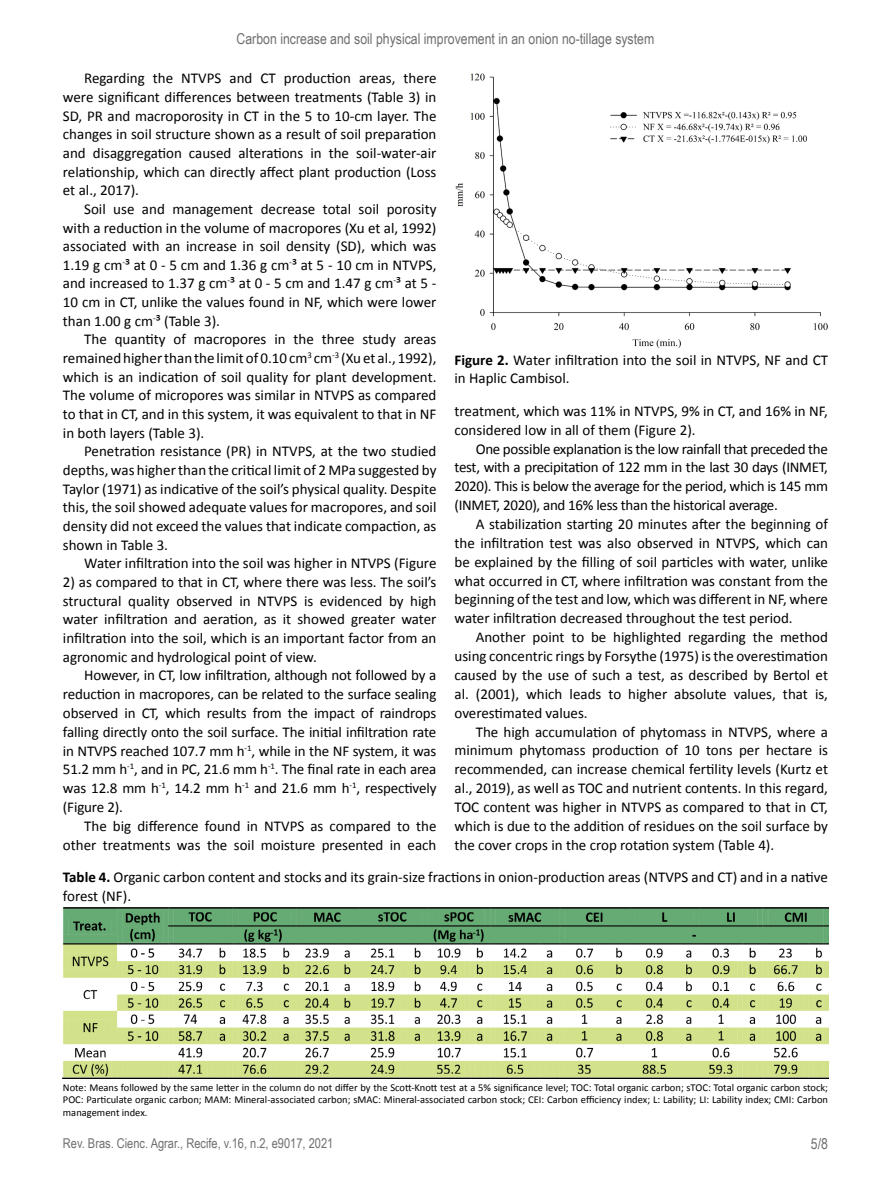
<style>
.page{position:relative;width:891px;height:1188px;background:#fff}
.page>*{position:absolute;margin:0;border:0;box-sizing:border-box;transform-origin:0 0}
.t1{font:15px/18.6px "Calibri";color:#000;text-align:justify}
.t2{font:15px "Arial Narrow";color:#706f6f}
.t3{font:13.5px "Arial Narrow";color:#706f6f}
.t4{font:10.5px/12.6px "Calibri";color:#000;text-align:justify}
.s1{font-weight:700}
</style>
<div class="page">
<img style="left:63px;top:907px;width:765px;height:172px">
<img style="left:455px;top:73px;width:373px;height:276px">
<p class="t2" style="left:237px;top:28px;width:419px">Carbon increase and soil physical improvement in an onion no-tillage system</p>
<p class="t1" style="left:63px;top:69px;width:375px;text-indent:21px">Regarding the NTVPS and CT production areas, there were significant differences between treatments (Table 3) in SD, PR and macroporosity in CT in the 5 to 10-cm layer. The changes in soil structure shown as a result of soil preparation and disaggregation caused alterations in the soil-water-air relationship, which can directly affect plant production (Loss et al., 2017).</p>
<p class="t1" style="left:63px;top:200px;width:375px;text-indent:21px">Soil use and management decrease total soil porosity with a reduction in the volume of macropores (Xu et al, 1992) associated with an increase in soil density (SD), which was 1.19 g cm<sup>-</sup>³ at 0 - 5 cm and 1.36 g cm<sup>-</sup>³ at 5 - 10 cm in NTVPS, and increased to 1.37 g cm<sup>-</sup>³ at 0 - 5 cm and 1.47 g cm<sup>-</sup>³ at 5 - 10 cm in CT, unlike the values found in NF, which were lower than 1.00 g cm<sup>-</sup>³ (Table 3).</p>
<p class="t1" style="left:63px;top:330px;width:375px;text-indent:21px">The quantity of macropores in the three study areas remained higher than the limit of 0.10 cm<sup>3</sup> cm<sup>-3</sup> (Xu et al., 1992), which is an indication of soil quality for plant development.<br>The volume of micropores was similar in NTVPS as compared to that in CT, and in this system, it was equivalent to that in NF in both layers (Table 3).</p>
<p class="t1" style="left:63px;top:442px;width:375px;text-indent:21px">Penetration resistance (PR) in NTVPS, at the two studied depths, was higher than the critical limit of 2 MPa suggested by Taylor (1971) as indicative of the soil’s physical quality. Despite this, the soil showed adequate values for macropores, and soil density did not exceed the values that indicate compaction, as shown in Table 3.</p>
<p class="t1" style="left:84px;top:554px;width:354px">Water infiltration into the soil was higher in NTVPS (Figure</p>
<p class="t1" style="left:63px;top:573px;width:375px">2) as compared to that in CT, where there was less. The soil’s structural quality observed in NTVPS is evidenced by high water infiltration and aeration, as it showed greater water infiltration into the soil, which is an important factor from an agronomic and hydrological point of view.</p>
<p class="t1" style="left:63px;top:666px;width:375px;text-indent:21px">However, in CT, low infiltration, although not followed by a reduction in macropores, can be related to the surface sealing observed in CT, which results from the impact of raindrops falling directly onto the soil surface. The initial infiltration rate in NTVPS reached 107.7 mm h<sup>-1</sup>, while in the NF system, it was 51.2 mm h<sup>-1</sup>, and in PC, 21.6 mm h<sup>-1</sup>. The final rate in each area was 12.8 mm h<sup>-1</sup>, 14.2 mm h<sup>-1</sup> and 21.6 mm h<sup>-1</sup>, respectively (Figure 2).</p>
<p class="t1" style="left:63px;top:817px;width:375px;text-align:right">The big difference found in NTVPS as compared to the other treatments was the soil moisture presented in each</p>
<p class="t1" style="left:454px;top:350px;width:375px"><span class="s1">Figure 2.</span> Water infiltration into the soil in NTVPS, NF and CT in Haplic Cambisol.</p>
<p class="t1" style="left:454px;top:401px;width:375px">treatment, which was 11% in NTVPS, 9% in CT, and 16% in NF, considered low in all of them (Figure 2).</p>
<p class="t1" style="left:454px;top:439px;width:375px;text-indent:21px">One possible explanation is the low rainfall that preceded the test, with a precipitation of 122 mm in the last 30 days (INMET, 2020). This is below the average for the period, which is 145 mm (INMET, 2020), and 16% less than the historical average.</p>
<p class="t1" style="left:454px;top:515px;width:375px;text-indent:21px">A stabilization starting 20 minutes after the beginning of the infiltration test was also observed in NTVPS, which can be explained by the filling of soil particles with water, unlike what occurred in CT, where infiltration was constant from the beginning of the test and low, which was different in NF, where water infiltration decreased throughout the test period.</p>
<p class="t1" style="left:454px;top:628px;width:375px;text-indent:21px">Another point to be highlighted regarding the method using concentric rings by Forsythe (1975) is the overestimation caused by the use of such a test, as described by Bertol et al. (2001), which leads to higher absolute values, that is, overestimated values.</p>
<p class="t1" style="left:454px;top:722px;width:375px;text-indent:21px">The high accumulation of phytomass in NTVPS, where a minimum phytomass production of 10 tons per hectare is recommended, can increase chemical fertility levels (Kurtz et al., 2019), as well as TOC and nutrient contents. In this regard, TOC content was higher in NTVPS as compared to that in CT, which is due to the addition of residues on the soil surface by the cover crops in the crop rotation system (Table 4).</p>
<p class="t1" style="left:63px;top:868px;width:767px"><span class="s1">Table 4.</span> Organic carbon content and stocks and its grain-size fractions in onion-production areas (NTVPS and CT) and in a native forest (NF).</p>
<p class="t4" style="left:63px;top:1081px;width:767px">Note: Means followed by the same letter in the column do not differ by the Scott-Knott test at a 5% significance level; TOC: Total organic carbon; sTOC: Total organic carbon stock; POC: Particulate organic carbon; MAM: Mineral-associated carbon; sMAC: Mineral-associated carbon stock; CEI: Carbon efficiency index; L: Lability; LI: Lability index; CMI: Carbon management index.</p>
<p class="t3" style="left:63px;top:1134px;width:272px">Rev. Bras. Cienc. Agrar., Recife, v.16, n.2, e9017, 2021</p>
<p class="t2" style="left:811px;top:1133px;width:19px">5/8</p>
</div>
